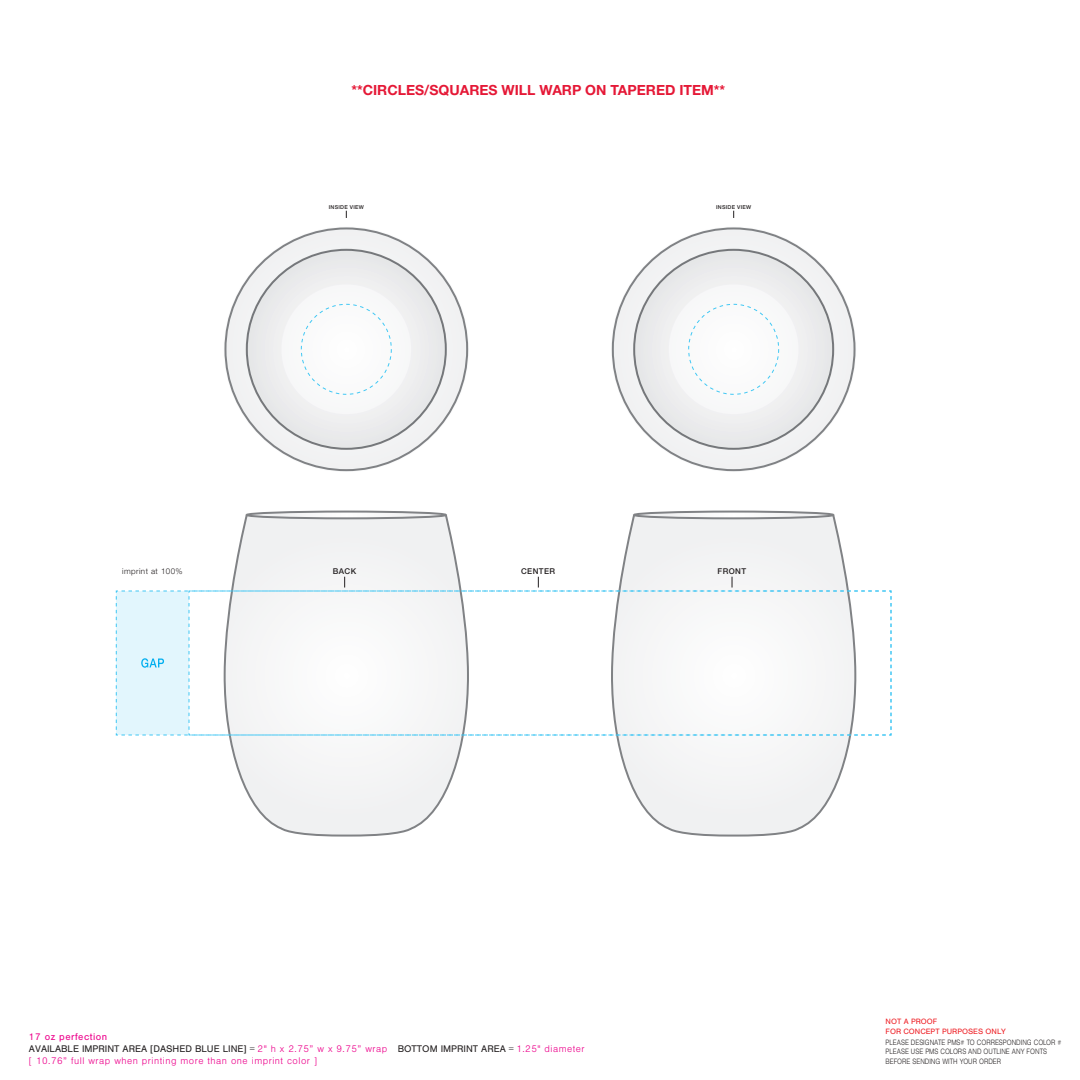
<style>
.page{position:relative;width:1080px;height:1080px;background:#fff}
.page>*{position:absolute;margin:0;border:0;box-sizing:border-box;transform-origin:0 0}
.t1{font:700 14px "Helvetica Neue";color:#e51836}
.t2{font:300 10px/12.1px "Nimbus San";letter-spacing:.05em;color:#ed028c}
.t3{font:300 8px/9.6px "Nimbus San";color:#231f20;scale:.85 1}
.t4{font:8px/9.6px "Nimbus San";color:#ee1d23}
.t5{font:500 8px "Helvetica Neue";letter-spacing:.05em;color:#231f20}
.t6{font:300 8px "Helvetica Neue";letter-spacing:.05em;color:#231f20}
.t7{font:500 5.4px "Helvetica Neue";letter-spacing:.05em;color:#231f20}
.s1{font-weight:400}
.s2{font-weight:400;color:#231f20}
</style>
<div class="page">
<svg style="left:616px;top:513px;width:235px;height:324px"></svg>
<div style="left:633px;top:511px;width:201px;height:8px;border:2px solid #808285;border-radius:50%"></div>
<svg style="left:229px;top:513px;width:235px;height:324px"></svg>
<div style="left:246px;top:511px;width:201px;height:8px;border:2px solid #808285;border-radius:50%"></div>
<svg style="left:612px;top:228px;width:243px;height:243px"></svg>
<svg style="left:634px;top:250px;width:199px;height:199px"></svg>
<svg style="left:225px;top:228px;width:243px;height:243px"></svg>
<svg style="left:247px;top:250px;width:199px;height:199px"></svg>
<svg style="left:115px;top:577px;width:777px;height:159px"></svg>
<h1 class="t1" style="left:351px;top:81px;width:375px">**CIRCLES/SQUARES WILL WARP ON TAPERED ITEM**</h1>
<p class="t7" style="left:329px;top:204px;width:37px">INSIDE VIEW</p>
<p class="t7" style="left:716px;top:204px;width:37px">INSIDE VIEW</p>
<p class="t6" style="left:122px;top:567px;width:62px">imprint at 100%</p>
<p class="t5" style="left:333px;top:567px;width:25px">BACK</p>
<p class="t5" style="left:521px;top:567px;width:36px">CENTER</p>
<p class="t5" style="left:718px;top:567px;width:30px">FRONT</p>
<p class="t4" style="left:886px;top:1017px;width:122px">NOT A PROOF<br>FOR CONCEPT PURPOSES ONLY</p>
<p class="t2" style="left:29px;top:1031px;width:557px"><span class="s1">17 oz perfection<br></span><span class="s2">AVAILABLE IMPRINT AREA [DASHED BLUE LINE] =</span> 2" h x 2.75” w x 9.75” wrap <span class="s2">BOTTOM IMPRINT AREA =</span> 1.25" diameter [ 10.76” full wrap when printing more than one imprint color ]</p>
<p class="t3" style="left:886px;top:1038px;width:209px">PLEASE DESIGNATE PMS# TO CORRESPONDING COLOR #<br>PLEASE USE PMS COLORS AND OUTLINE ANY FONTS<br>BEFORE SENDING WITH YOUR ORDER</p>
</div>
